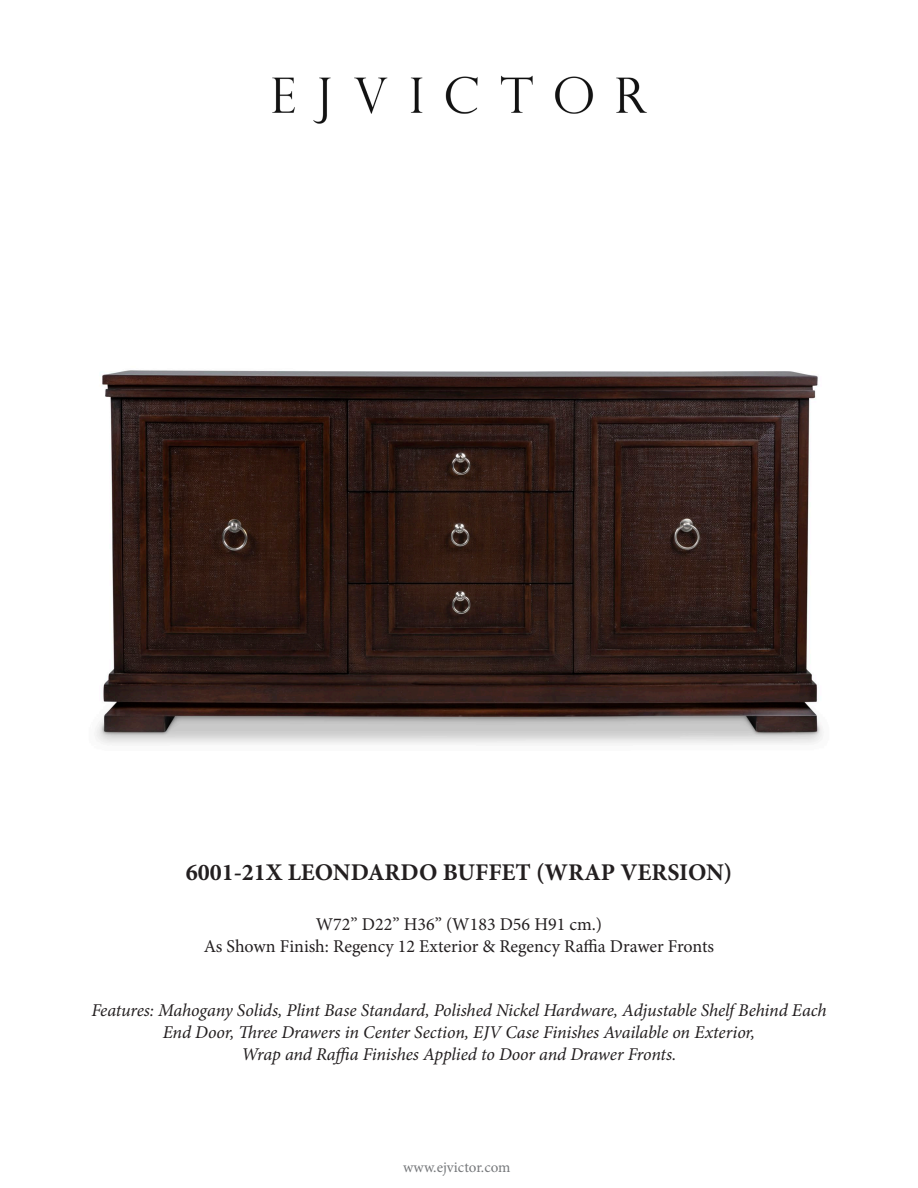
<style>
.page{position:relative;width:918px;height:1188px;background:#fff}
.page>*{position:absolute;margin:0;border:0;box-sizing:border-box;transform-origin:0 0}
.t1{font:700 24px "Minion Pro";color:#231f20}
.t2{font:italic 18px "Minion Pro";letter-spacing:-.01em;color:#231f20}
.t3{font:18px "Minion Pro";color:#231f20}
.t4{font:15px "Minion Pro";color:#76787b}
</style>
<div class="page">
<img style="left:272px;top:75px;width:375px;height:49px">
<img style="left:96px;top:370px;width:726px;height:374px">
<p class="t1" style="left:186px;top:855px;width:548px">6001-21X LEONDARDO BUFFET (WRAP VERSION)</p>
<p class="t3" style="left:316px;top:912px;width:288px">W72” D22” H36” (W183 D56 H91 cm.)</p>
<p class="t3" style="left:204px;top:934px;width:512px">As Shown Finish: Regency 12 Exterior &amp; Regency Raffia Drawer Fronts</p>
<p class="t2" style="left:91px;top:998px;width:737px">Features: Mahogany Solids, Plint Base Standard, Polished Nickel Hardware, Adjustable Shelf Behind Each</p>
<p class="t2" style="left:163px;top:1020px;width:594px">End Door, Three Drawers in Center Section, EJV Case Finishes Available on Exterior,</p>
<p class="t2" style="left:242px;top:1042px;width:436px">Wrap and Raffia Finishes Applied to Door and Drawer Fronts.</p>
<p class="t4" style="left:403px;top:1157px;width:109px">www.ejvictor.com</p>
</div>
